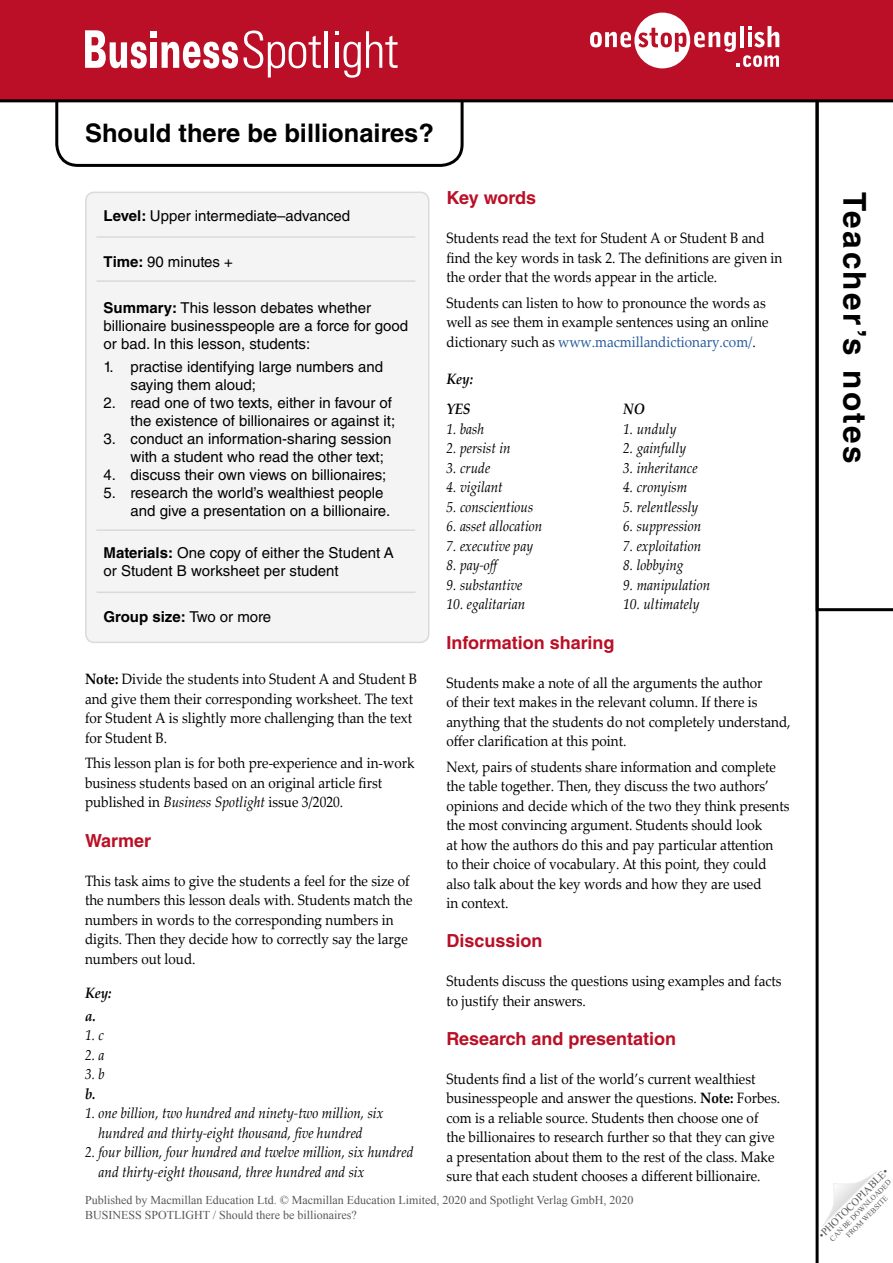
<style>
.page{position:relative;width:893px;height:1263px;background:#fff}
.page>*{position:absolute;margin:0;border:0;box-sizing:border-box;transform-origin:0 0}
.t1{font:700 31.5px "Helvetica LT Std";letter-spacing:.08em;color:#000}
.t2{font:700 25.5px "Helvetica LT Std";color:#000}
.TN_-_Red_titles{font:700 18px "Helvetica LT Std";color:#ba0f26}
.TN_-_Body_text{font:15px/19.5px "Palatino Linotype";color:#000;scale:.9 1}
.TN_-_Box_RIH{font:15px/18px "Helvetica LT Std";color:#000}
.TN_-_Key_NL{font:italic 15px/19.5px "Palatino Linotype";color:#000;text-align:center;scale:.9 1}
.TN_-_Box_RIH-2{font:700 15px "Helvetica LT Std";color:#000}
.TN_-_Key_NL-2{font:italic 700 15px "Palatino Linotype";color:#000;scale:.9 1}
.TN_-_Key{font:italic 700 15px "Palatino Linotype";color:#000;scale:.9 1}
.t3{font:12px/14.4px "Times New Roman";color:#575756}
.t4{font:10.5px "Times New Roman";color:#575756}
.t5{font:7.5px/9px "Times New Roman";color:#575756;text-align:center}
.s1{font-weight:700}
.s2{font-weight:400}
.s3{font-style:italic}
.s4{color:#275b9b}
</style>
<div class="page">
<svg style="left:822px;top:1171px;width:55px;height:55px"></svg>
<svg style="left:819px;top:102px;width:74px;height:509px"></svg>
<hr style="left:816px;top:99px;width:3px;height:1164px;background:#000">
<svg style="left:55px;top:102px;width:409px;height:65px"></svg>
<div style="left:0;top:0;width:893px;height:101px;background:#ba0f26"></div>
<hr style="left:0;top:99px;width:893px;height:3px;background:#000">
<svg style="left:590px;top:13px;width:189px;height:55px"></svg>
<svg style="left:85px;top:30px;width:62px;height:39px"></svg>
<div style="left:150px;top:31px;width:7px;height:7px;background:#fff"></div>
<div style="left:151px;top:42px;width:6px;height:26px;background:#fff"></div>
<svg style="left:161px;top:31px;width:160px;height:46px"></svg>
<hr style="left:325px;top:31px;width:3px;height:37px;background:#fff">
<svg style="left:335px;top:31px;width:63px;height:47px"></svg>
<div style="left:86px;top:192px;width:343px;height:450px;background:#f4f4f4;border-radius:9px"></div>
<div style="left:85px;top:192px;width:344px;height:451px;border:2px solid #dadada;border-radius:9px"></div>
<hr style="left:96px;top:236px;width:319px;height:2px;background:#dadada">
<hr style="left:96px;top:280px;width:319px;height:2px;background:#dadada">
<hr style="left:96px;top:529px;width:319px;height:2px;background:#dadada">
<hr style="left:97px;top:591px;width:318px;height:2px;background:#dadada">
<h2 class="t2" style="left:85px;top:118px;width:350px">Should there be billionaires?</h2>
<p class="TN_-_Box_RIH" style="left:104px;top:207px;width:248px"><span class="s1">Level:</span> Upper intermediate–advanced</p>
<p class="TN_-_Box_RIH" style="left:104px;top:253px;width:131px"><span class="s1">Time:</span> 90 minutes +</p>
<p class="TN_-_Box_RIH" style="left:104px;top:299px;width:306px"><span class="s1">Summary:</span> This lesson debates whether billionaire businesspeople are a force for good or bad. In this lesson, students:</p>
<p class="TN_-_Box_RIH" style="left:131px;top:357px;width:254px;text-indent:-27px">1. practise identifying large numbers and saying them aloud;</p>
<p class="TN_-_Box_RIH" style="left:104px;top:393px;width:293px;text-align:right">2. read one of two texts, either in favour of the existence of billionaires or against it;</p>
<p class="TN_-_Box_RIH" style="left:131px;top:429px;width:263px;text-indent:-27px">3. conduct an information-sharing session with a student who read the other text;</p>
<p class="TN_-_Box_RIH" style="left:104px;top:465px;width:284px">4. discuss their own views on billionaires;</p>
<p class="TN_-_Box_RIH" style="left:131px;top:483px;width:261px;text-indent:-27px">5. research the world’s wealthiest people and give a presentation on a billionaire.</p>
<p class="TN_-_Box_RIH" style="left:104px;top:543px;width:292px"><span class="s1">Materials:</span> One copy of either the Student A or Student B worksheet per student</p>
<p class="TN_-_Box_RIH-2" style="left:104px;top:607px;width:169px">Group size: <span class="s2">Two or more</span></p>
<p class="TN_-_Body_text" style="left:85px;top:669px;width:370px"><span class="s1">Note:</span> Divide the students into Student A and Student B and give them their corresponding worksheet. The text for Student A is slightly more challenging than the text for Student B.</p>
<p class="TN_-_Body_text" style="left:85px;top:753px;width:368px">This lesson plan is for both pre-experience and in-work business students based on an original article first published in <span class="s3">Business Spotlight</span> issue 3/2020.</p>
<p class="TN_-_Red_titles" style="left:85px;top:830px;width:68px">Warmer</p>
<p class="TN_-_Body_text" style="left:85px;top:870px;width:365px">This task aims to give the students a feel for the size of the numbers this lesson deals with. Students match the numbers in words to the corresponding numbers in digits. Then they decide how to correctly say the large numbers out loud.</p>
<p class="TN_-_Key" style="left:85px;top:983px;width:31px">Key:</p>
<p class="TN_-_Key_NL-2" style="left:85px;top:1005px;width:14px">a.</p>
<p class="TN_-_Key_NL" style="left:85px;top:1025px;width:23px">1. c</p>
<p class="TN_-_Key_NL" style="left:85px;top:1044px;width:23px">2. a</p>
<p class="TN_-_Key_NL" style="left:85px;top:1064px;width:23px">3. b</p>
<p class="TN_-_Key_NL-2" style="left:85px;top:1083px;width:13px">b.</p>
<p class="TN_-_Key_NL" style="left:85px;top:1103px;width:333px">1. one billion, two hundred and ninety-two million, six hundred and thirty-eight thousand, five hundred</p>
<p class="TN_-_Key_NL" style="left:99px;top:1142px;width:351px;text-align:left;text-indent:-14px">2. four billion, four hundred and twelve million, six hundred and thirty-eight thousand, three hundred and six</p>
<p class="TN_-_Red_titles" style="left:446px;top:187px;width:91px">Key words</p>
<p class="TN_-_Body_text" style="left:446px;top:228px;width:375px">Students read the text for Student A or Student B and find the key words in task 2. The definitions are given in the order that the words appear in the article.</p>
<p class="TN_-_Body_text" style="left:446px;top:292px;width:359px">Students can listen to how to pronounce the words as well as see them in example sentences using an online dictionary such as <span class="s4">www.macmillandictionary.com/</span>.</p>
<p class="TN_-_Key" style="left:446px;top:369px;width:31px">Key:</p>
<p class="TN_-_Key_NL-2" style="left:446px;top:399px;width:28px">YES</p>
<p class="TN_-_Key_NL" style="left:446px;top:418px;width:43px">1. bash</p>
<p class="TN_-_Key_NL" style="left:446px;top:438px;width:73px">2. persist in</p>
<p class="TN_-_Key_NL" style="left:446px;top:457px;width:50px">3. crude</p>
<p class="TN_-_Key_NL" style="left:446px;top:477px;width:64px">4. vigilant</p>
<p class="TN_-_Key_NL" style="left:446px;top:496px;width:98px">5. conscientious</p>
<p class="TN_-_Key_NL" style="left:446px;top:516px;width:108px">6. asset allocation</p>
<p class="TN_-_Key_NL" style="left:446px;top:535px;width:98px">7. executive pay</p>
<p class="TN_-_Key_NL" style="left:446px;top:555px;width:62px">8. pay-off</p>
<p class="TN_-_Key_NL" style="left:446px;top:574px;width:86px">9. substantive</p>
<p class="TN_-_Key_NL" style="left:446px;top:594px;width:89px">10. egalitarian</p>
<p class="TN_-_Key_NL-2" style="left:623px;top:399px;width:26px">NO</p>
<p class="TN_-_Key_NL" style="left:623px;top:418px;width:61px">1. unduly</p>
<p class="TN_-_Key_NL" style="left:623px;top:438px;width:72px">2. gainfully</p>
<p class="TN_-_Key_NL" style="left:623px;top:457px;width:84px">3. inheritance</p>
<p class="TN_-_Key_NL" style="left:623px;top:477px;width:73px">4. cronyism</p>
<p class="TN_-_Key_NL" style="left:623px;top:496px;width:85px">5. relentlessly</p>
<p class="TN_-_Key_NL" style="left:623px;top:516px;width:88px">6. suppression</p>
<p class="TN_-_Key_NL" style="left:623px;top:535px;width:88px">7. exploitation</p>
<p class="TN_-_Key_NL" style="left:623px;top:555px;width:69px">8. lobbying</p>
<p class="TN_-_Key_NL" style="left:623px;top:574px;width:98px">9. manipulation</p>
<p class="TN_-_Key_NL" style="left:623px;top:594px;width:87px">10. ultimately</p>
<p class="TN_-_Red_titles" style="left:446px;top:632px;width:170px">Information sharing</p>
<p class="TN_-_Body_text" style="left:446px;top:672px;width:384px">Students make a note of all the arguments the author<br>of their text makes in the relevant column. If there is anything that the students do not completely understand, offer clarification at this point.</p>
<p class="TN_-_Body_text" style="left:446px;top:756px;width:383px">Next, pairs of students share information and complete the table together. Then, they discuss the two authors’ opinions and decide which of the two they think presents the most convincing argument. Students should look<br>at how the authors do this and pay particular attention<br>to their choice of vocabulary. At this point, they could also talk about the key words and how they are used<br>in context.</p>
<p class="TN_-_Red_titles" style="left:446px;top:930px;width:98px">Discussion</p>
<p class="TN_-_Body_text" style="left:446px;top:971px;width:374px">Students discuss the questions using examples and facts to justify their answers.</p>
<p class="TN_-_Red_titles" style="left:446px;top:1027px;width:231px">Research and presentation</p>
<p class="TN_-_Body_text" style="left:446px;top:1068px;width:372px">Students find a list of the world’s current wealthiest businesspeople and answer the questions. <span class="s1">Note:</span> Forbes. com is a reliable source. Students then choose one of the billionaires to research further so that they can give a presentation about them to the rest of the class. Make sure that each student chooses a different billionaire.</p>
<p class="t3" style="left:85px;top:1193px;width:550px">Published by Macmillan Education Ltd. © Macmillan Education Limited, 2020 and Spotlight Verlag GmbH, 2020<br>BUSINESS SPOTLIGHT / Should there be billionaires?</p>
<h1 class="t1" style="left:874px;top:192px;width:273px;rotate:90deg">Teacher’s notes</h1>
<p class="t4" style="left:815px;top:1231px;width:95px;rotate:-45deg">•PHOTOCOPIABLE•</p>
<p class="t5" style="left:828px;top:1236px;width:85px;rotate:-45deg">CAN BE DOWNLOADED<br>FROM WEBSITE</p>
</div>
